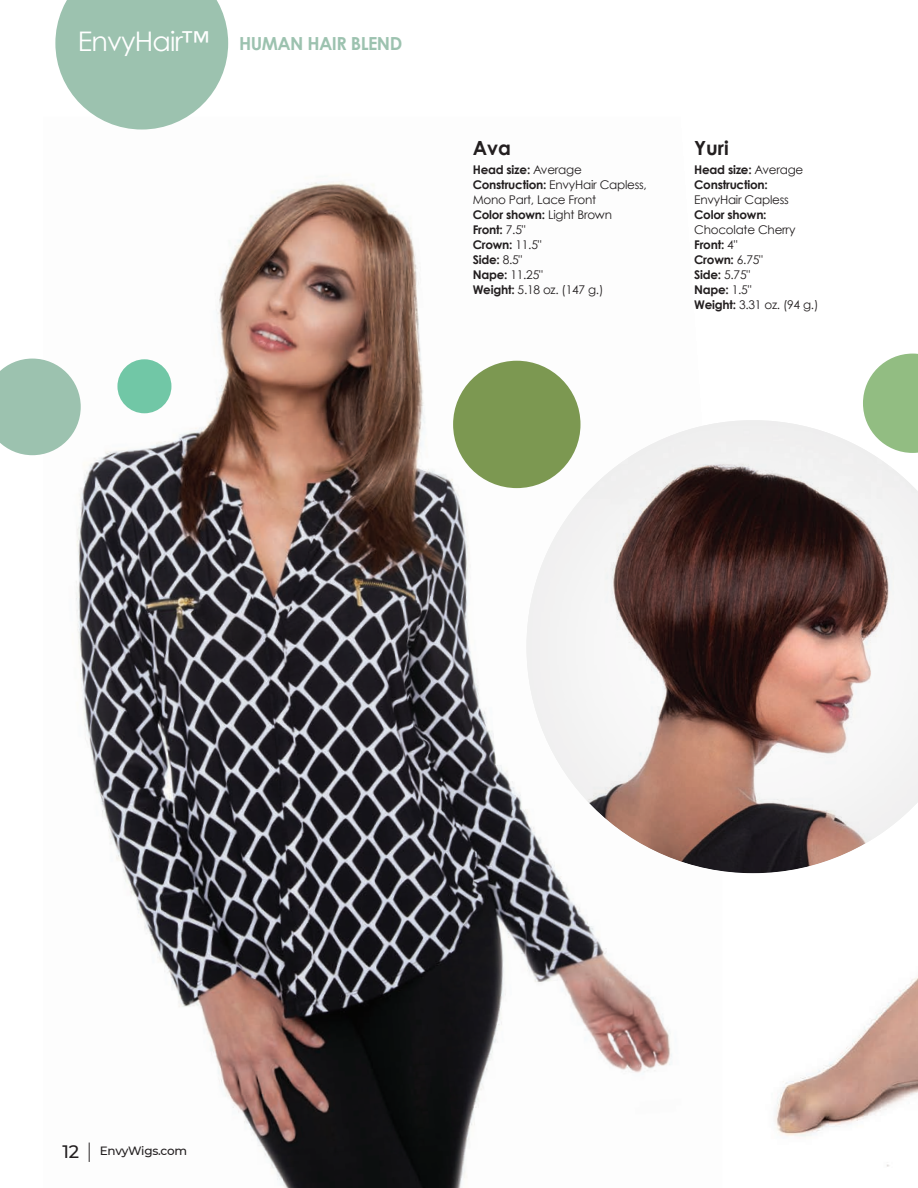
<style>
.page{position:relative;width:918px;height:1188px;background:#fff}
.page>*{position:absolute;margin:0;border:0;box-sizing:border-box;transform-origin:0 0}
.t1{font:700 19.5px "Century Gothic";color:#231f20}
.t2{font:700 18px "Century Gothic";letter-spacing:-.03em;color:#9cc2af}
.t3{font:12px/15px "Century Gothic";letter-spacing:-.02em;color:#231f20}
.t4{font:700 12px/15px "Century Gothic";letter-spacing:-.02em;color:#231f20}
.t5{font:500 12px "Montserrat";letter-spacing:-.02em;color:#231f20}
.s1{font-weight:400;font-size:27px;color:#fff}
.s2{font-weight:700}
.s3{font-weight:400}
.s4{font-size:18px}
.s5{font-size:21px}
</style>
<div class="page">
<img style="left:775px;top:353px;width:143px;height:814px">
<img style="left:76px;top:181px;width:596px;height:1007px">
<div style="left:525px;top:418px;width:393px;height:456px;background:#231f20;opacity:.12"></div>
<svg style="left:0;top:359px;width:81px;height:96px"></svg>
<div style="left:117px;top:359px;width:54px;height:54px;background:#71c7a6;border-radius:50%"></div>
<svg style="left:863px;top:354px;width:55px;height:99px"></svg>
<div style="left:453px;top:361px;width:127px;height:127px;background:#7c9851;border-radius:50%"></div>
<svg style="left:55px;top:0;width:173px;height:130px"></svg>
<h2 class="t2" style="left:78px;top:32px;width:326px"><span class="s1">EnvyHair™</span> HUMAN HAIR BLEND</h2>
<h1 class="t1" style="left:473px;top:136px;width:40px">Ava</h1>
<p class="t3" style="left:473px;top:162px;width:176px"><span class="s2">Head size:</span> Average<br><span class="s2">Construction:</span> EnvyHair Capless,<br>Mono Part, Lace Front<br><span class="s2">Color shown:</span> Light Brown<br><span class="s2">Front:</span> 7.5"<br><span class="s2">Crown:</span> 11.5"<br><span class="s2">Side:</span> 8.5"<br><span class="s2">Nape:</span> 11.25"<br><span class="s2">Weight:</span> 5.18 oz. (147 g.)</p>
<h1 class="t1" style="left:694px;top:136px;width:36px">Yuri</h1>
<p class="t4" style="left:694px;top:162px;width:111px">Head size: <span class="s3">Average<br></span>Construction:</p>
<p class="t3" style="left:694px;top:192px;width:96px">EnvyHair Capless</p>
<p class="t4" style="left:694px;top:207px;width:74px">Color shown:</p>
<p class="t3" style="left:694px;top:222px;width:126px">Chocolate Cherry<br><span class="s2">Front:</span> 4"<br><span class="s2">Crown:</span> 6.75"<br><span class="s2">Side:</span> 5.75"<br><span class="s2">Nape:</span> 1.5"<br><span class="s2">Weight:</span> 3.31 oz. (94 g.)</p>
<p class="t5" style="left:63px;top:1143px;width:126px"><span class="s4">12</span> <span class="s5">|</span> EnvyWigs.com</p>
</div>
